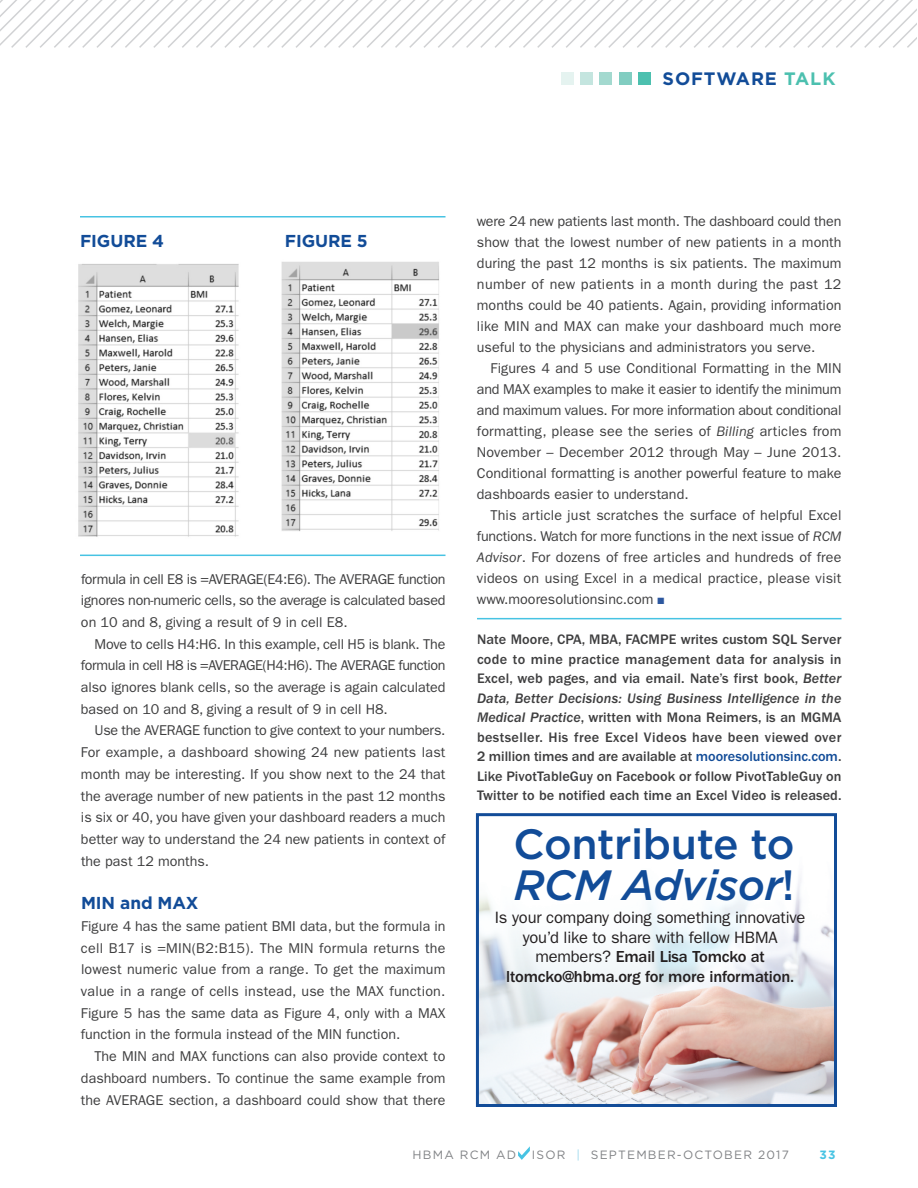
<style>
.page{position:relative;width:918px;height:1188px;background:#fff}
.page>*{position:absolute;margin:0;border:0;box-sizing:border-box;transform-origin:0 0}
.t1{font:500 42.3px/41px "Gotham";letter-spacing:-.01em;color:#124c98}
.t2{font:700 18px "Gotham";letter-spacing:.05em;color:#124c98}
.t3{font:700 17.25px "Gotham";letter-spacing:-.005em;color:#124c98}
.t4{font:16.5px/19.5px "Franklin Gothic";letter-spacing:-.01em;color:#231f20;text-align:center}
.t5{font:14.25px/21.8px "Franklin Gothic";color:#3e3e3f;text-align:justify}
.t6{font:500 14.25px/19.5px "Franklin Gothic";letter-spacing:.005em;color:#3e3e3f;text-align:justify}
.t7{font:12px "Gotham";letter-spacing:.1em;color:#808285}
.t8{font:700 12px "Gotham";color:#47c3e3}
.s1{color:#4cc0af}
.s2{font-style:italic}
.s3{color:#2d589f}
.s4{color:#124c98}
.s5{font-weight:500}
.s6{color:#9ad8ed}
</style>
<div class="page">
<svg style="left:0;top:0;width:916px;height:48px"></svg>
<svg style="left:518px;top:1146px;width:12px;height:14px"></svg>
<div style="left:638px;top:72px;width:12px;height:13px;background:#4cc0af"></div>
<div style="left:619px;top:72px;width:12px;height:13px;background:#81cdc1"></div>
<div style="left:600px;top:72px;width:12px;height:13px;background:#a3d9cf"></div>
<div style="left:580px;top:72px;width:13px;height:13px;background:#c4e5df"></div>
<div style="left:561px;top:72px;width:13px;height:13px;background:#e5f3f0"></div>
<hr style="left:477px;top:618px;width:365px;height:1px;background:#47c3e3">
<img style="left:78px;top:264px;width:178px;height:293px">
<img style="left:281px;top:261px;width:158px;height:270px">
<hr style="left:80px;top:216px;width:366px;height:2px;background:#47c3e3">
<hr style="left:80px;top:555px;width:366px;height:1px;background:#47c3e3">
<img style="left:480px;top:878px;width:353px;height:225px">
<div style="left:476px;top:813px;width:361px;height:294px;border:3px solid #124c98"></div>
<p class="t2" style="left:663px;top:72px;width:174px">SOFTWARE <span class="s1">TALK</span></p>
<p class="t3" style="left:80px;top:235px;width:85px">FIGURE 4</p>
<p class="t3" style="left:285px;top:235px;width:84px">FIGURE 5</p>
<p class="t5" style="left:81px;top:569px;width:366px">formula in cell E8 is =AVERAGE(E4:E6). The AVERAGE function ignores non-numeric cells, so the average is calculated based on 10 and 8, giving a result of 9 in cell E8.</p>
<p class="t5" style="left:81px;top:634px;width:366px;text-indent:14px">Move to cells H4:H6. In this example, cell H5 is blank. The formula in cell H8 is =AVERAGE(H4:H6). The AVERAGE function also ignores blank cells, so the average is again calculated based on 10 and 8, giving a result of 9 in cell H8.</p>
<p class="t5" style="left:81px;top:721px;width:366px;text-indent:13px">Use the AVERAGE function to give context to your numbers.<br>For example, a dashboard showing 24 new patients last month may be interesting. If you show next to the 24 that the average number of new patients in the past 12 months is six or 40, you have given your dashboard readers a much better way to understand the 24 new patients in context of the past 12 months.</p>
<p class="t3" style="left:81px;top:897px;width:119px">MIN and MAX</p>
<p class="t5" style="left:81px;top:916px;width:366px">Figure 4 has the same patient BMI data, but the formula in cell B17 is =MIN(B2:B15). The MIN formula returns the lowest numeric value from a range. To get the maximum value in a range of cells instead, use the MAX function.<br>Figure 5 has the same data as Figure 4, only with a MAX function in the formula instead of the MIN function.</p>
<p class="t5" style="left:81px;top:1047px;width:366px;text-indent:14px">The MIN and MAX functions can also provide context to dashboard numbers. To continue the same example from the AVERAGE section, a dashboard could show that there</p>
<p class="t5" style="left:477px;top:212px;width:366px;line-height:21px">were 24 new patients last month. The dashboard could then show that the lowest number of new patients in a month during the past 12 months is six patients. The maximum number of new patients in a month during the past 12 months could be 40 patients. Again, providing information like MIN and MAX can make your dashboard much more useful to the physicians and administrators you serve.</p>
<p class="t5" style="left:477px;top:359px;width:366px;line-height:21px;text-indent:13px">Figures 4 and 5 use Conditional Formatting in the MIN and MAX examples to make it easier to identify the minimum and maximum values. For more information about conditional formatting, please see the series of <span class="s2">Billing</span> articles from November – December 2012 through May – June 2013.<br>Conditional formatting is another powerful feature to make dashboards easier to understand.</p>
<p class="t5" style="left:477px;top:506px;width:366px;line-height:21px;text-indent:13px">This article just scratches the surface of helpful Excel functions. Watch for more functions in the next issue of <span class="s2">RCM Advisor</span>. For dozens of free articles and hundreds of free videos on using Excel in a medical practice, please visit www.mooresolutionsinc.com <span class="s3">■</span></p>
<p class="t6" style="left:477px;top:631px;width:366px">Nate Moore, CPA, MBA, FACMPE writes custom SQL Server code to mine practice management data for analysis in Excel, web pages, and via email. Nate’s first book, <span class="s2">Better Data, Better Decisions: Using Business Intelligence in the Medical Practice</span>, written with Mona Reimers, is an MGMA bestseller. His free Excel Videos have been viewed over 2 million times and are available at <span class="s4">mooresolutionsinc.com</span>.<br>Like PivotTableGuy on Facebook or follow PivotTableGuy on Twitter to be notified each time an Excel Video is released.</p>
<h1 class="t1" style="left:514px;top:827px;width:282px">Contribute to<br><span class="s2">RCM Advisor</span>!</h1>
<p class="t4" style="left:495px;top:909px;width:312px">Is your company doing something innovative you’d like to share with fellow HBMA members? <span class="s5">Email Lisa Tomcko at ltomcko@hbma.org for more information.</span></p>
<p class="t7" style="left:413px;top:1150px;width:105px">HBMA RCM AD</p>
<p class="t7" style="left:532px;top:1150px;width:258px">ISOR <span class="s6">|</span> SEPTEMBER-OCTOBER 2017</p>
<p class="t8" style="left:819px;top:1150px;width:18px">33</p>
</div>
